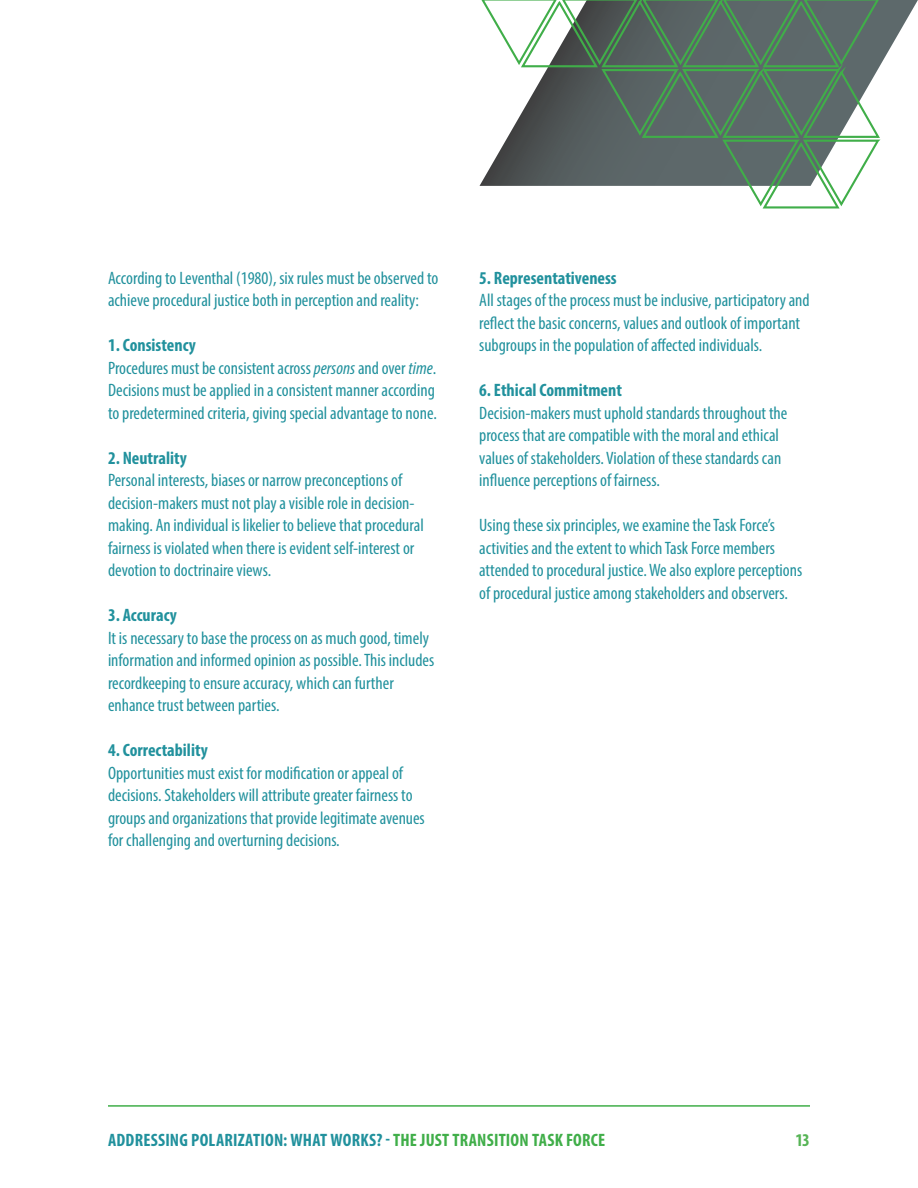
<style>
.page{position:relative;width:918px;height:1188px;background:#fff}
.page>*{position:absolute;margin:0;border:0;box-sizing:border-box;transform-origin:0 0}
.t1{font:condensed 18px/22.5px "Myriad Pro";color:#21919d}
.t2{font:700 condensed 18px "Myriad Pro";color:#21919d}
.t3{font:700 condensed 18px "Myriad Pro";color:#56b455}
.s1{font-style:italic}
.s2{color:#40ae49}
</style>
<div class="page">
<hr style="left:108px;top:1105px;width:702px;height:2px;background:#40ae49">
<svg style="left:882px;top:0;width:36px;height:62px"></svg>
<svg style="left:479px;top:0;width:403px;height:209px"></svg>
<p class="t1" style="left:108px;top:266px;width:332px">According to Leventhal (1980), six rules must be observed to achieve procedural justice both in perception and reality:</p>
<p class="t2" style="left:108px;top:334px;width:90px">1. Consistency</p>
<p class="t1" style="left:108px;top:356px;width:330px;text-align:justify">Procedures must be consistent across <span class="s1">persons</span> and over <span class="s1">time</span>.<br>Decisions must be applied in a consistent manner according to predetermined criteria, giving special advantage to none.</p>
<p class="t2" style="left:108px;top:446px;width:80px">2. Neutrality</p>
<p class="t1" style="left:108px;top:469px;width:317px">Personal interests, biases or narrow preconceptions of decision-makers must not play a visible role in decision&shy;making. An individual is likelier to believe that procedural fairness is violated when there is evident self-interest or devotion to doctrinaire views.</p>
<p class="t2" style="left:108px;top:604px;width:71px">3. Accuracy</p>
<p class="t1" style="left:108px;top:626px;width:328px">It is necessary to base the process on as much good, timely information and informed opinion as possible. This includes recordkeeping to ensure accuracy, which can further enhance trust between parties.</p>
<p class="t2" style="left:108px;top:739px;width:101px">4. Correctability</p>
<p class="t1" style="left:108px;top:761px;width:318px">Opportunities must exist for modification or appeal of decisions. Stakeholders will attribute greater fairness to groups and organizations that provide legitimate avenues for challenging and overturning decisions.</p>
<p class="t2" style="left:479px;top:266px;width:139px">5. Representativeness</p>
<p class="t1" style="left:479px;top:289px;width:332px">All stages of the process must be inclusive, participatory and reflect the basic concerns, values and outlook of important subgroups in the population of affected individuals.</p>
<p class="t2" style="left:479px;top:379px;width:144px">6. Ethical Commitment</p>
<p class="t1" style="left:479px;top:401px;width:310px">Decision-makers must uphold standards throughout the process that are compatible with the moral and ethical values of stakeholders. Violation of these standards can influence perceptions of fairness.</p>
<p class="t1" style="left:479px;top:514px;width:325px">Using these six principles, we examine the Task Force’s activities and the extent to which Task Force members attended to procedural justice. We also explore perceptions of procedural justice among stakeholders and observers.</p>
<p class="t2" style="left:108px;top:1129px;width:499px">ADDRESSING POLARIZATION: WHAT WORKS? - <span class="s2">THE JUST TRANSITION TASK FORCE</span></p>
<p class="t3" style="left:795px;top:1129px;width:16px">13</p>
</div>
